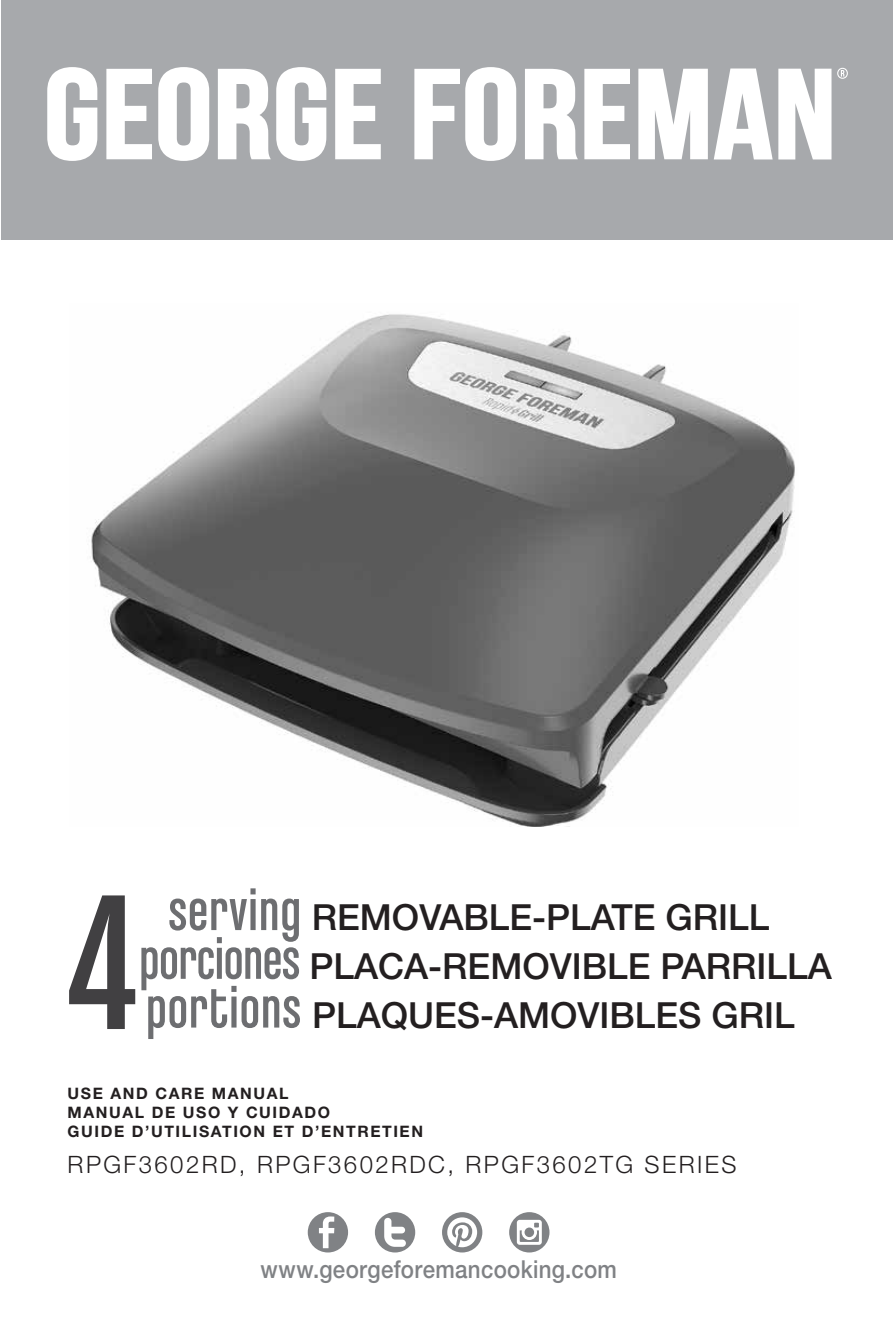
<style>
.page{position:relative;width:893px;height:1340px;background:#fff}
.page>*{position:absolute;margin:0;border:0;box-sizing:border-box;transform-origin:0 0}
.t1{font:204.75px "Chalet Comprime Cologne Eighty";color:#414042}
.t2{font:500 36px/48.8px "Helvetica Neue";color:#231f20}
.t3{font:500 24.75px "Helvetica Neue";letter-spacing:.015em;color:#808285;scale:.9 1}
.t4{font:300 23.85px "Helvetica Neue LT Std";letter-spacing:.1em;color:#231f20}
.t5{font:700 15.75px/18.9px "Helvetica Neue LT Std";letter-spacing:.1em;color:#231f20}
.s1{font-family:"Chalet Comprime Cologne Eighty";font-weight:400;font-size:60.3px;color:#6d6e71}
</style>
<div class="page">
<div style="left:308px;top:1212px;width:40px;height:40px;background:#808285;border-radius:50%"></div>
<svg style="left:319px;top:1216px;width:15px;height:32px"></svg>
<div style="left:375px;top:1212px;width:40px;height:40px;background:#808285;border-radius:50%"></div>
<svg style="left:384px;top:1217px;width:22px;height:29px"></svg>
<div style="left:442px;top:1212px;width:40px;height:40px;background:#808285;border-radius:50%"></div>
<svg style="left:447px;top:1217px;width:30px;height:30px"></svg>
<div style="left:509px;top:1212px;width:40px;height:40px;background:#808285;border-radius:50%"></div>
<svg style="left:517px;top:1219px;width:25px;height:25px"></svg>
<img style="left:91px;top:314px;width:704px;height:512px">
<div style="left:1px;top:0;width:892px;height:239px;background:#a7a9ac"></div>
<svg style="left:47px;top:67px;width:50px;height:94px"></svg>
<svg style="left:106px;top:69px;width:46px;height:90px"></svg>
<svg style="left:335px;top:69px;width:46px;height:90px"></svg>
<svg style="left:584px;top:69px;width:46px;height:90px"></svg>
<svg style="left:158px;top:67px;width:51px;height:94px"></svg>
<svg style="left:218px;top:67px;width:108px;height:94px"></svg>
<svg style="left:525px;top:69px;width:53px;height:90px"></svg>
<svg style="left:414px;top:67px;width:102px;height:94px"></svg>
<svg style="left:638px;top:69px;width:70px;height:90px;background:#f0f0f1"></svg>
<svg style="left:714px;top:68px;width:117px;height:91px"></svg>
<svg style="left:837px;top:68px;width:11px;height:11px"></svg>
<h1 class="t1" style="left:67px;top:850px;width:73px">4</h1>
<p class="t2" style="left:139px;top:892px;width:694px;text-indent:29px"><span class="s1">serving</span> REMOVABLE-PLATE GRILL <span class="s1">porciones</span> PLACA-REMOVIBLE PARRILLA <span class="s1">portions</span> PLAQUES-AMOVIBLES GRIL</p>
<p class="t5" style="left:68px;top:1083px;width:357px">USE AND CARE MANUAL<br>MANUAL DE USO Y CUIDADO<br>GUIDE D’UTILISATION ET D’ENTRETIEN</p>
<p class="t4" style="left:68px;top:1150px;width:670px">RPGF3602RD, RPGF3602RDC, RPGF3602TG SERIES</p>
<p class="t3" style="left:260px;top:1253px;width:398px">www.georgeforemancooking.com</p>
</div>
